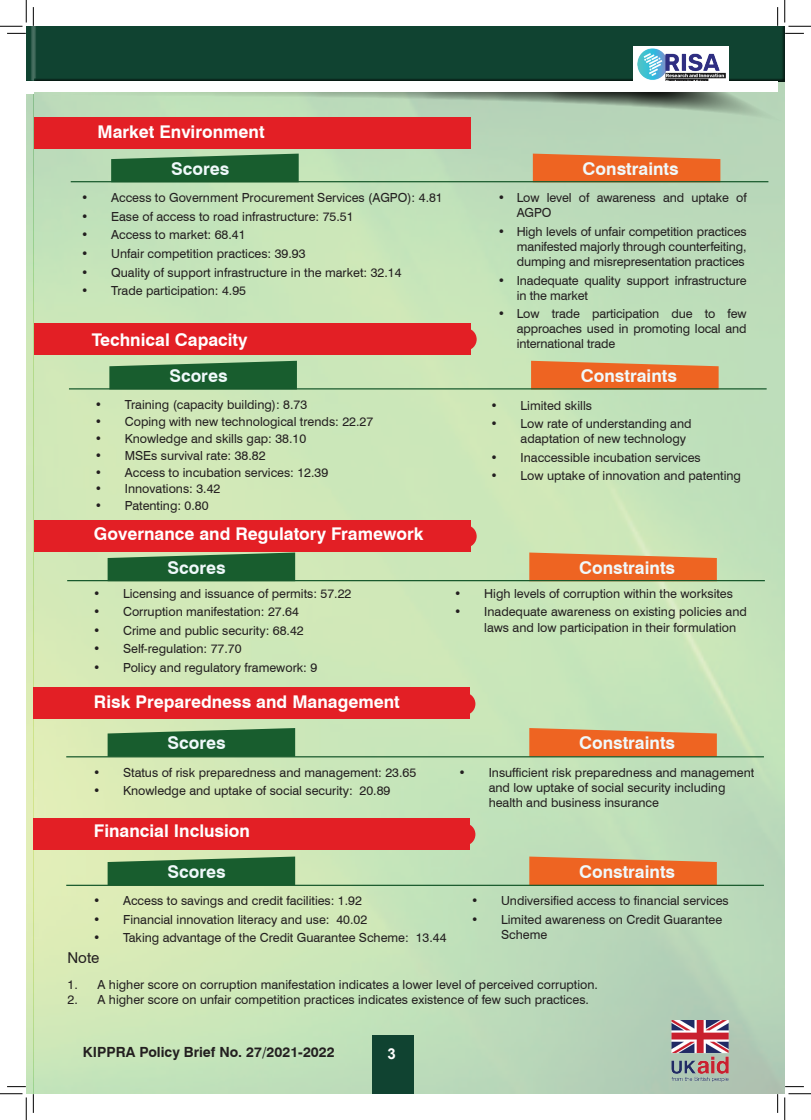
<style>
.page{position:relative;width:811px;height:1120px;background:#fff}
.page>*{position:absolute;margin:0;border:0;box-sizing:border-box;transform-origin:0 0}
.t1{font:700 17.5px "Swiss 721 BT";color:#fff}
.t2{font:700 17.5px "Swiss 721 BT";color:#f0f9fb}
.t3{font:15px "Swiss 721 BT";color:#231f20}
.t4{font:700 15px "Arial";color:#fff}
.t5{font:700 14px "Swiss 721 BT";color:#231f20}
.t6{font:12.5px/15px "Swiss 721 BT";color:#231f20}
</style>
<div class="page">
<img style="left:26px;top:128px;width:759px;height:965px">
<svg style="left:33px;top:84px;width:752px;height:44px;background:#aac7aa"></svg>
<div style="left:33px;top:26px;width:752px;height:58px;background:#104331"></div>
<svg style="left:26px;top:94px;width:7px;height:35px"></svg>
<div style="left:26px;top:26px;width:8px;height:59px;background:#231f20;opacity:.75"></div>
<div style="left:372px;top:1034px;width:42px;height:59px;background:#104331"></div>
<img style="left:670px;top:1019px;width:59px;height:66px">
<div style="left:633px;top:46px;width:95px;height:41px;background:#fff"></div>
<img style="left:637px;top:48px;width:89px;height:33px">
<div style="left:33px;top:82px;width:744px;height:10px;background:#fff"></div>
<div style="left:26px;top:82px;width:7px;height:10px;background:#fff"></div>
<svg style="left:109px;top:360px;width:188px;height:28px;background:#2f6e3f"></svg>
<svg style="left:531px;top:360px;width:187px;height:28px;background:#e87335"></svg>
<div style="left:34px;top:323px;width:436px;height:31px;background:#e31f25"></div>
<div style="left:455px;top:328px;width:22px;height:22px;background:#e31f25;border-radius:50%"></div>
<div style="left:34px;top:520px;width:436px;height:31px;background:#e31f25"></div>
<div style="left:455px;top:525px;width:22px;height:22px;background:#e31f25;border-radius:50%"></div>
<div style="left:33px;top:687px;width:436px;height:31px;background:#e31f25"></div>
<div style="left:453px;top:692px;width:22px;height:22px;background:#e31f25;border-radius:50%"></div>
<div style="left:33px;top:818px;width:436px;height:31px;background:#e31f25"></div>
<div style="left:453px;top:823px;width:22px;height:22px;background:#e31f25;border-radius:50%"></div>
<hr style="left:69px;top:388px;width:697px;height:1px;background:#195a2d">
<div style="left:34px;top:117px;width:436px;height:31px;background:#e31f25"></div>
<svg style="left:111px;top:153px;width:188px;height:28px;background:#2c6d3e"></svg>
<svg style="left:533px;top:153px;width:187px;height:28px;background:#e77133"></svg>
<hr style="left:71px;top:181px;width:697px;height:1px;background:#195a2d">
<svg style="left:108px;top:552px;width:187px;height:28px;background:#2d6d3e"></svg>
<svg style="left:529px;top:552px;width:188px;height:28px;background:#e97334"></svg>
<hr style="left:67px;top:580px;width:698px;height:1px;background:#195a2d">
<svg style="left:108px;top:727px;width:187px;height:29px;background:#306f3f"></svg>
<svg style="left:529px;top:727px;width:188px;height:29px;background:#e87436"></svg>
<hr style="left:66px;top:756px;width:698px;height:1px;background:#195a2d">
<svg style="left:108px;top:856px;width:187px;height:28px;background:#2e6d3e"></svg>
<svg style="left:529px;top:856px;width:188px;height:28px;background:#e87234"></svg>
<hr style="left:66px;top:884px;width:698px;height:1px;background:#195a2d">
<svg style="left:7px;top:33px;width:19px;height:1px"></svg>
<svg style="left:785px;top:33px;width:19px;height:1px"></svg>
<svg style="left:33px;top:7px;width:1px;height:19px"></svg>
<svg style="left:33px;top:1093px;width:1px;height:19px"></svg>
<svg style="left:777px;top:7px;width:1px;height:19px"></svg>
<svg style="left:777px;top:1093px;width:1px;height:19px"></svg>
<svg style="left:0;top:0;width:27px;height:27px"></svg>
<svg style="left:0;top:1093px;width:27px;height:26px"></svg>
<svg style="left:784px;top:0;width:27px;height:27px"></svg>
<svg style="left:784px;top:1093px;width:27px;height:26px"></svg>
<h1 class="t1" style="left:97px;top:121px;width:169px">Market Environment</h1>
<h1 class="t2" style="left:171px;top:158px;width:60px">Scores</h1>
<h1 class="t2" style="left:582px;top:158px;width:98px">Constraints</h1>
<p class="t6" style="left:81px;top:190px;width:363px">• Access to Government Procurement Services (AGPO): 4.81</p>
<p class="t6" style="left:81px;top:208px;width:274px">• Ease of access to road infrastructure: 75.51</p>
<p class="t6" style="left:81px;top:227px;width:166px">• Access to market: 68.41</p>
<p class="t6" style="left:81px;top:245px;width:226px">• Unfair competition practices: 39.93</p>
<p class="t6" style="left:81px;top:264px;width:322px">• Quality of support infrastructure in the market: 32.14</p>
<p class="t6" style="left:81px;top:282px;width:166px">• Trade participation: 4.95</p>
<h1 class="t1" style="left:92px;top:329px;width:157px">Technical Capacity</h1>
<p class="t6" style="left:517px;top:190px;width:231px;text-indent:-19px">• Low level of awareness and uptake of<br>AGPO</p>
<p class="t6" style="left:517px;top:223px;width:231px;text-align:justify;text-indent:-19px">• High levels of unfair competition practices manifested majorly through counterfeiting, dumping and misrepresentation practices</p>
<p class="t6" style="left:517px;top:272px;width:231px;text-indent:-19px">• Inadequate quality support infrastructure in the market</p>
<p class="t6" style="left:517px;top:305px;width:231px;text-align:justify;text-indent:-19px">• Low trade participation due to few approaches used in promoting local and international trade</p>
<h1 class="t2" style="left:169px;top:365px;width:60px">Scores</h1>
<h1 class="t2" style="left:581px;top:365px;width:98px">Constraints</h1>
<p class="t6" style="left:490px;top:397px;width:103px">• Limited skills</p>
<p class="t6" style="left:520px;top:415px;width:172px;text-indent:-30px">• Low rate of understanding and adaptation of new technology</p>
<p class="t6" style="left:490px;top:449px;width:212px">• Inaccessible incubation services</p>
<p class="t6" style="left:490px;top:467px;width:252px">• Low uptake of innovation and patenting</p>
<p class="t6" style="left:95px;top:397px;width:214px">• Training (capacity building): 8.73</p>
<p class="t6" style="left:95px;top:413px;width:280px">• Coping with new technological trends: 22.27</p>
<p class="t6" style="left:95px;top:430px;width:213px">• Knowledge and skills gap: 38.10</p>
<p class="t6" style="left:95px;top:447px;width:172px">• MSEs survival rate: 38.82</p>
<p class="t6" style="left:95px;top:464px;width:235px">• Access to incubation services: 12.39</p>
<p class="t6" style="left:95px;top:481px;width:127px">• Innovations: 3.42</p>
<p class="t6" style="left:95px;top:497px;width:115px">• Patenting: 0.80</p>
<h1 class="t1" style="left:94px;top:523px;width:331px">Governance and Regulatory Framework</h1>
<h1 class="t2" style="left:168px;top:556px;width:60px">Scores</h1>
<h1 class="t2" style="left:579px;top:556px;width:98px">Constraints</h1>
<p class="t6" style="left:454px;top:585px;width:280px">• High levels of corruption within the worksites</p>
<p class="t6" style="left:484px;top:603px;width:264px;line-height:16.2px;text-indent:-30px">• Inadequate awareness on existing policies and laws and low participation in their formulation</p>
<p class="t6" style="left:93px;top:585px;width:260px">• Licensing and issuance of permits: 57.22</p>
<p class="t6" style="left:93px;top:603px;width:207px">• Corruption manifestation: 27.64</p>
<p class="t6" style="left:93px;top:622px;width:212px">• Crime and public security: 68.42</p>
<p class="t6" style="left:93px;top:640px;width:150px">• Self-regulation: 77.70</p>
<p class="t6" style="left:93px;top:659px;width:226px">• Policy and regulatory framework: 9</p>
<h1 class="t1" style="left:94px;top:691px;width:307px">Risk Preparedness and Management</h1>
<h1 class="t2" style="left:168px;top:732px;width:60px">Scores</h1>
<h1 class="t2" style="left:579px;top:732px;width:98px">Constraints</h1>
<p class="t6" style="left:489px;top:764px;width:267px;text-indent:-30px">• Insufficient risk preparedness and management and low uptake of social security including health and business insurance</p>
<p class="t6" style="left:93px;top:764px;width:325px">• Status of risk preparedness and management: 23.65</p>
<p class="t6" style="left:93px;top:782px;width:299px">• Knowledge and uptake of social security: 20.89</p>
<h1 class="t1" style="left:94px;top:819px;width:158px">Financial Inclusion</h1>
<h1 class="t2" style="left:168px;top:860px;width:60px">Scores</h1>
<h1 class="t2" style="left:579px;top:860px;width:98px">Constraints</h1>
<p class="t6" style="left:471px;top:892px;width:259px">• Undiversified access to financial services</p>
<p class="t6" style="left:501px;top:911px;width:223px;text-indent:-30px">• Limited awareness on Credit Guarantee<br>Scheme</p>
<p class="t6" style="left:93px;top:892px;width:270px">• Access to savings and credit facilities: 1.92</p>
<p class="t6" style="left:93px;top:911px;width:276px">• Financial innovation literacy and use: 40.02</p>
<p class="t6" style="left:93px;top:929px;width:355px">• Taking advantage of the Credit Guarantee Scheme: 13.44</p>
<p class="t3" style="left:67px;top:947px;width:33px">Note</p>
<p class="t6" style="left:67px;top:976px;width:532px">1. A higher score on corruption manifestation indicates a lower level of perceived corruption.</p>
<p class="t6" style="left:67px;top:991px;width:523px">2. A higher score on unfair competition practices indicates existence of few such practices.</p>
<p class="t5" style="left:83px;top:1042px;width:253px">KIPPRA Policy Brief No. 27/2021-2022</p>
<p class="t4" style="left:387px;top:1043px;width:10px">3</p>
</div>
